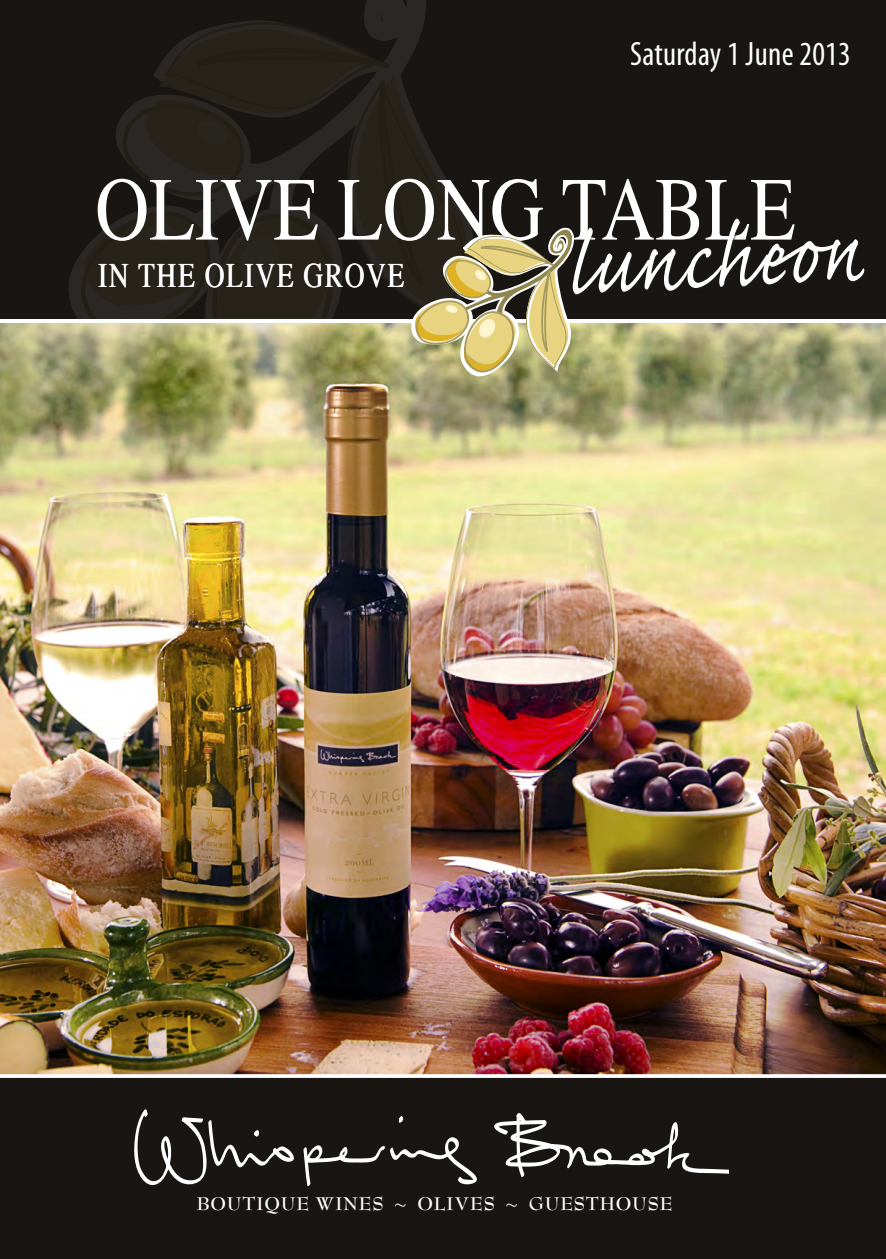
<style>
.page{position:relative;width:886px;height:1259px;background:#fff}
.page>*{position:absolute;margin:0;border:0;box-sizing:border-box;transform-origin:0 0}
.t1{font:108.75px "Caflisch Script Pro";color:#fff;scale:.88 1}
.t2{font:90px "Times";color:#fff;scale:.83 1}
.t3{font:34.35px "Times";color:#fff;scale:.8 1}
.t4{font:condensed 33.75px "Myriad Pro";letter-spacing:.01em;color:#fff}
.t5{font:700 20.1px "Bernhard Modern Std";letter-spacing:.04em;color:#fff}
</style>
<div class="page">
<div style="left:0;top:0;width:886px;height:318px;background:#181512"></div>
<svg style="left:364px;top:0;width:62px;height:17px"></svg>
<img style="left:0;top:323px;width:886px;height:750px">
<div style="left:0;top:1076px;width:886px;height:182px;background:#181512"></div>
<svg style="left:303px;top:1137px;width:174px;height:48px"></svg>
<svg style="left:494px;top:1113px;width:234px;height:64px"></svg>
<svg style="left:399px;top:1116px;width:4px;height:6px"></svg>
<svg style="left:134px;top:1109px;width:160px;height:76px"></svg>
<svg style="left:0;top:1073px;width:886px;height:4px"></svg>
<svg style="left:68px;top:17px;width:507px;height:375px"></svg>
<h3 class="t4" style="left:630px;top:33px;width:222px">Saturday 1 June 2013</h3>
<h2 class="t2" style="left:95px;top:125px;width:845px">OLIVE LONG TABLE</h2>
<h1 class="t1" style="left:563px;top:211px;width:338px;rotate:-3deg">luncheon</h1>
<h3 class="t3" style="left:98px;top:243px;width:157px">IN THE OLIVE</h3>
<h3 class="t3" style="left:304px;top:243px;width:77px">GROVE</h3>
<p class="t5" style="left:197px;top:1193px;width:477px">BOUTIQUE WINES ~ OLIVES ~ GUESTHOUSE</p>
</div>
